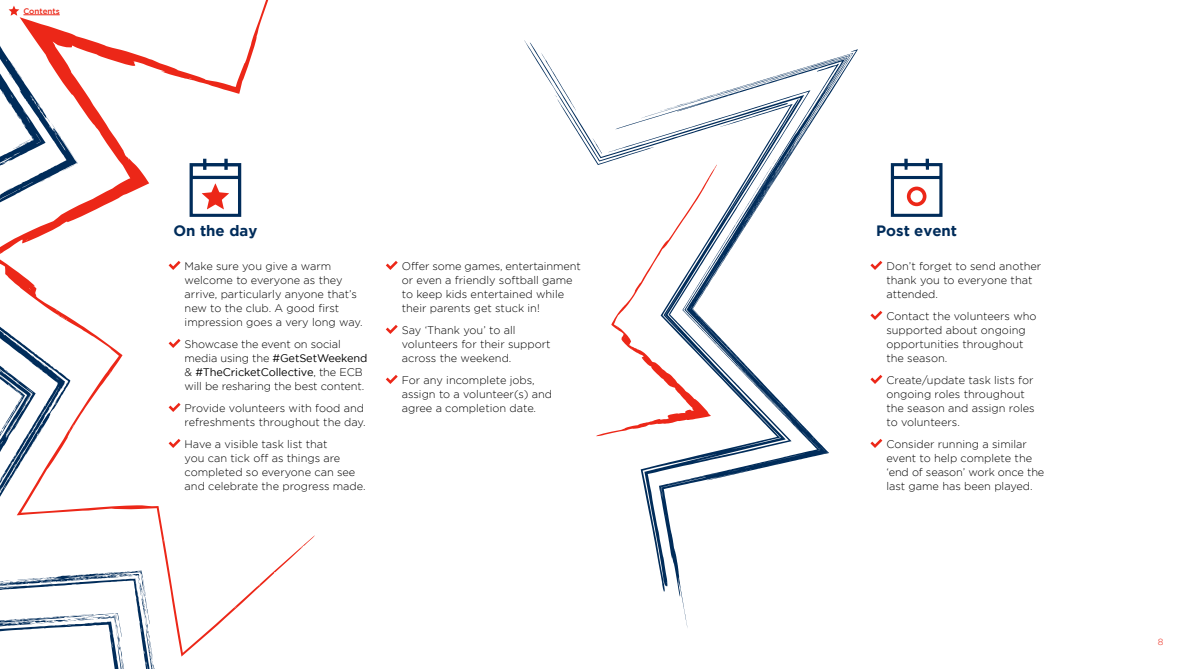
<style>
.page{position:relative;width:1191px;height:669px;background:#fff}
.page>*{position:absolute;margin:0;border:0;box-sizing:border-box;transform-origin:0 0}
.t1{font:700 15px "Gotham";color:#002c5a}
.t2{font:300 11px/14px "Gotham";color:#000}
.t3{font:300 9px "Gotham";color:#ec2718}
.t4{font:500 8px "Gotham";color:#ec2718}
.s1{font-weight:400}
</style>
<div class="page">
<svg style="left:891px;top:159px;width:51px;height:58px"></svg>
<svg style="left:541px;top:53px;width:74px;height:112px"></svg>
<svg style="left:615px;top:49px;width:243px;height:579px"></svg>
<svg style="left:870px;top:261px;width:12px;height:9px"></svg>
<svg style="left:870px;top:311px;width:12px;height:9px"></svg>
<svg style="left:870px;top:375px;width:12px;height:9px"></svg>
<svg style="left:870px;top:439px;width:12px;height:9px"></svg>
<svg style="left:386px;top:261px;width:12px;height:9px"></svg>
<svg style="left:386px;top:325px;width:12px;height:9px"></svg>
<svg style="left:386px;top:375px;width:12px;height:9px"></svg>
<svg style="left:219px;top:0;width:96px;height:624px"></svg>
<svg style="left:0;top:5px;width:219px;height:664px"></svg>
<p class="t4" style="left:23px;top:6px;width:38px">Contents</p>
<h1 class="t1" style="left:173px;top:222px;width:85px">On the day</h1>
<h1 class="t1" style="left:876px;top:222px;width:82px">Post event</h1>
<p class="t2" style="left:886px;top:259px;width:156px">Don’t forget to send another thank you to everyone that attended.</p>
<p class="t2" style="left:886px;top:309px;width:152px">Contact the volunteers who supported about ongoing opportunities throughout the season.</p>
<p class="t2" style="left:886px;top:373px;width:150px">Create/update task lists for ongoing roles throughout the season and assign roles to volunteers.</p>
<p class="t2" style="left:886px;top:437px;width:159px">Consider running a similar event to help complete the ‘end of season’ work once the last game has been played.</p>
<p class="t2" style="left:402px;top:259px;width:180px">Offer some games, entertainment or even a friendly softball game to keep kids entertained while their parents get stuck in!</p>
<p class="t2" style="left:402px;top:323px;width:150px">Say ‘Thank you’ to all volunteers for their support across the weekend.</p>
<p class="t2" style="left:402px;top:373px;width:152px">For any incomplete jobs, assign to a volunteer(s) and agree a completion date.</p>
<p class="t2" style="left:185px;top:259px;width:179px">Make sure you give a warm welcome to everyone as they arrive, particularly anyone that’s new to the club. A good first impression goes a very long way.</p>
<p class="t2" style="left:185px;top:337px;width:184px">Showcase the event on social media using the <span class="s1">#GetSetWeekend </span>&amp; <span class="s1">#TheCricketCollective</span>, the ECB will be resharing the best content.</p>
<p class="t2" style="left:185px;top:401px;width:182px">Provide volunteers with food and refreshments throughout the day.</p>
<p class="t2" style="left:185px;top:437px;width:183px">Have a visible task list that<br>you can tick off as things are completed so everyone can see and celebrate the progress made.</p>
<p class="t3" style="left:1157px;top:637px;width:7px">8</p>
</div>
